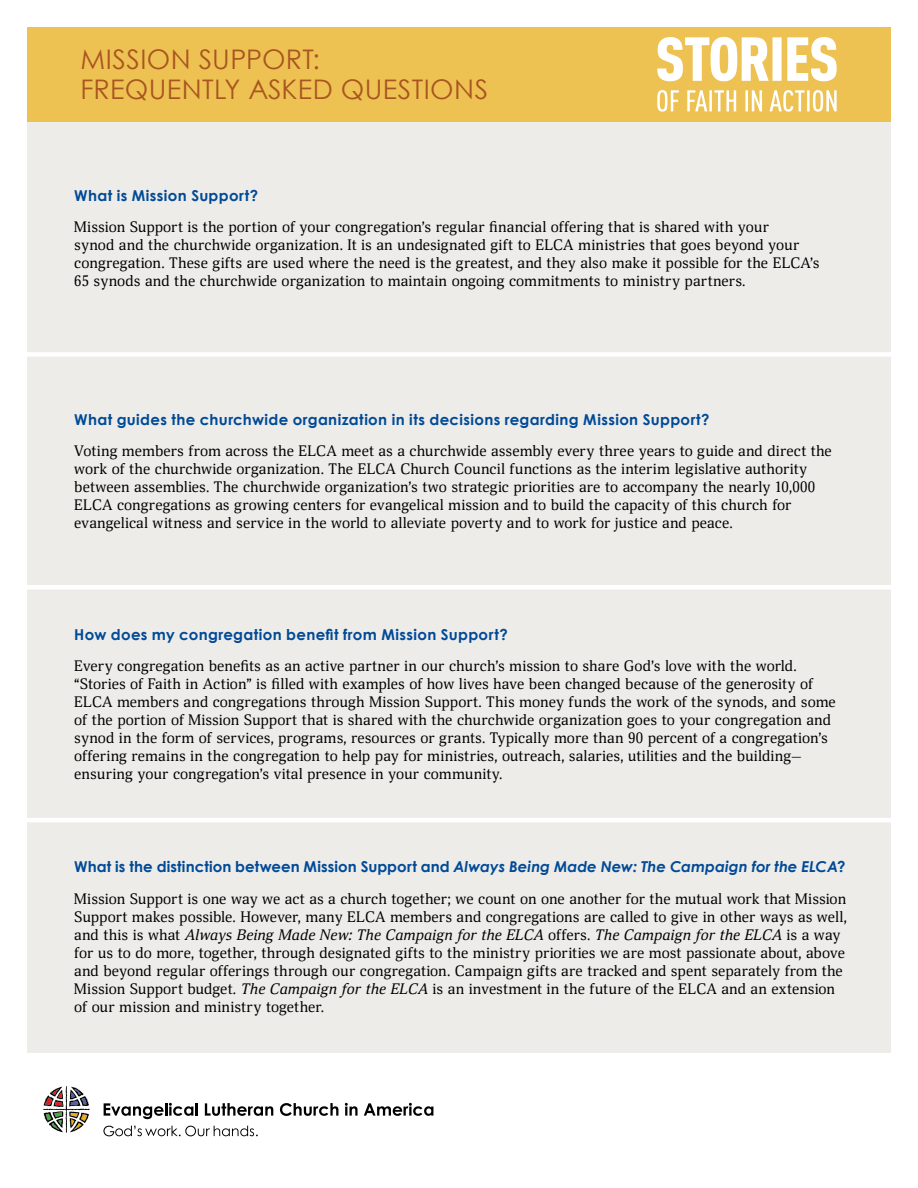
<style>
.page{position:relative;width:918px;height:1188px;background:#fff}
.page>*{position:absolute;margin:0;border:0;box-sizing:border-box;transform-origin:0 0}
.t1{font:27px/30px "Century Gothic";letter-spacing:.015em;color:#a95521}
.t2{font:15px/18px "Deca Serif";letter-spacing:.005em;color:#000}
.t3{font:700 15px "Century Gothic";letter-spacing:.02em;color:#004a97}
.s1{font-style:italic}
</style>
<div class="page">
<div style="left:27px;top:27px;width:864px;height:1026px;background:#eeece9"></div>
<div style="left:27px;top:27px;width:864px;height:95px;background:#eec252"></div>
<svg style="left:657px;top:37px;width:180px;height:44px"></svg>
<svg style="left:657px;top:90px;width:180px;height:22px"></svg>
<svg style="left:104px;top:1103px;width:94px;height:16px"></svg>
<svg style="left:205px;top:1103px;width:68px;height:13px"></svg>
<svg style="left:280px;top:1103px;width:58px;height:13px"></svg>
<svg style="left:345px;top:1103px;width:13px;height:13px"></svg>
<svg style="left:364px;top:1103px;width:69px;height:13px"></svg>
<svg style="left:103px;top:1126px;width:155px;height:10px"></svg>
<svg style="left:43px;top:1086px;width:47px;height:47px"></svg>
<div style="left:0;top:352px;width:918px;height:5px;background:#fff"></div>
<div style="left:0;top:585px;width:918px;height:5px;background:#fff"></div>
<hr style="left:0;top:818px;width:918px;height:4px;background:#fff">
<h1 class="t1" style="left:80px;top:44px;width:409px">MISSION SUPPORT:<br>FREQUENTLY ASKED QUESTIONS</h1>
<p class="t3" style="left:74px;top:186px;width:186px">What is Mission Support?</p>
<p class="t2" style="left:74px;top:219px;width:747px">Mission Support is the portion of your congregation’s regular financial offering that is shared with your<br>synod and the churchwide organization. It is an undesignated gift to ELCA ministries that goes beyond your congregation. These gifts are used where the need is the greatest, and they also make it possible for the ELCA’s 65 synods and the churchwide organization to maintain ongoing commitments to ministry partners.</p>
<p class="t3" style="left:74px;top:410px;width:637px">What guides the churchwide organization in its decisions regarding Mission Support?</p>
<p class="t2" style="left:74px;top:442px;width:759px">Voting members from across the ELCA meet as a churchwide assembly every three years to guide and direct the work of the churchwide organization. The ELCA Church Council functions as the interim legislative authority between assemblies. The churchwide organization’s two strategic priorities are to accompany the nearly 10,000<br>ELCA congregations as growing centers for evangelical mission and to build the capacity of this church for evangelical witness and service in the world to alleviate poverty and to work for justice and peace.</p>
<p class="t3" style="left:74px;top:625px;width:435px">How does my congregation benefit from Mission Support?</p>
<p class="t2" style="left:74px;top:657px;width:763px">Every congregation benefits as an active partner in our church’s mission to share God’s love with the world. “Stories of Faith in Action” is filled with examples of how lives have been changed because of the generosity of ELCA members and congregations through Mission Support. This money funds the work of the synods, and some of the portion of Mission Support that is shared with the churchwide organization goes to your congregation and synod in the form of services, programs, resources or grants. Typically more than 90 percent of a congregation’s offering remains in the congregation to help pay for ministries, outreach, salaries, utilities and the building— ensuring your congregation’s vital presence in your community.</p>
<p class="t3" style="left:74px;top:858px;width:773px">What is the distinction between Mission Support and <span class="s1">Always Being Made New: The Campaign for the ELCA</span>?</p>
<p class="t2" style="left:74px;top:890px;width:774px">Mission Support is one way we act as a church together; we count on one another for the mutual work that Mission Support makes possible. However, many ELCA members and congregations are called to give in other ways as well, and this is what <span class="s1">Always Being Made New: The Campaign for the ELCA</span> offers. <span class="s1">The Campaign for the ELCA</span> is a way for us to do more, together, through designated gifts to the ministry priorities we are most passionate about, above and beyond regular offerings through our congregation. Campaign gifts are tracked and spent separately from the Mission Support budget. <span class="s1">The Campaign for the ELCA</span> is an investment in the future of the ELCA and an extension of our mission and ministry together.</p>
</div>
